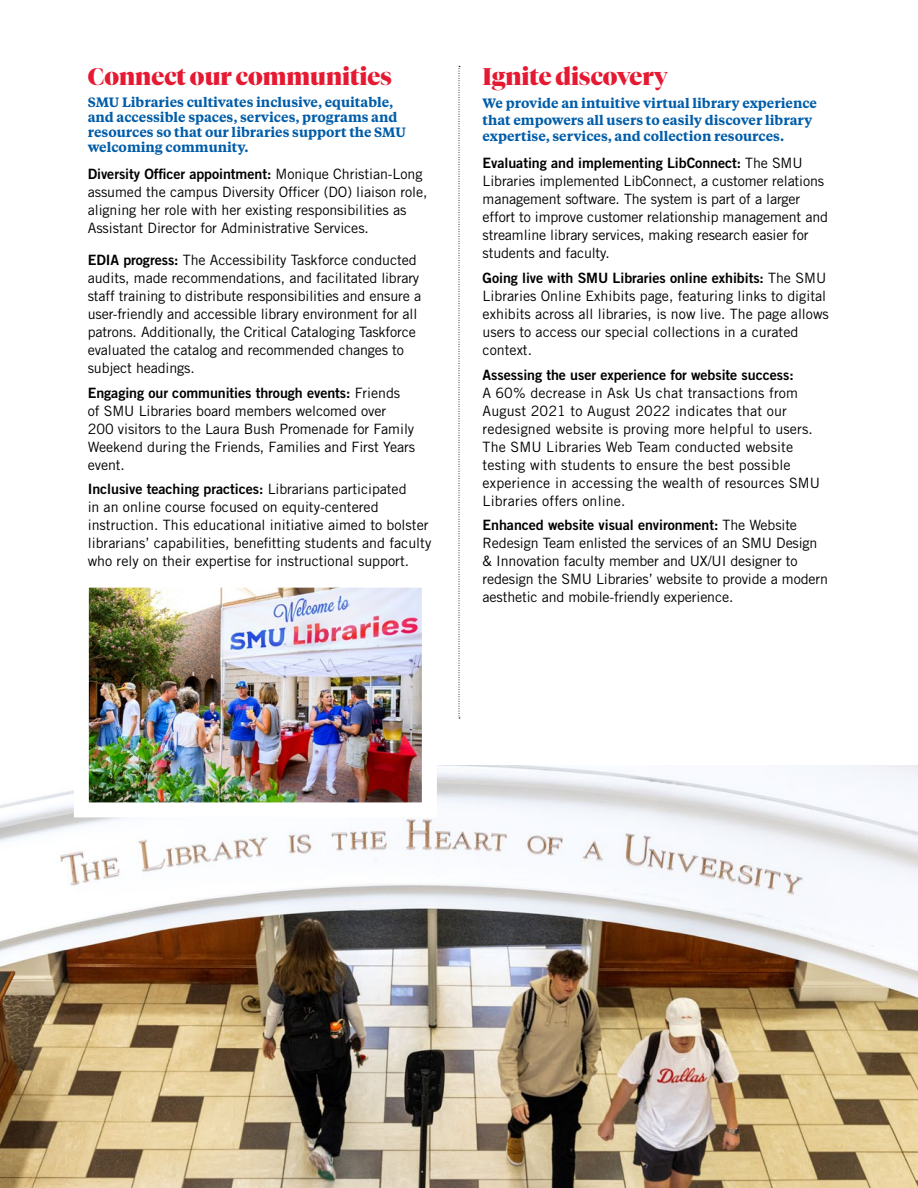
<style>
.page{position:relative;width:918px;height:1188px;background:#fff}
.page>*{position:absolute;margin:0;border:0;box-sizing:border-box;transform-origin:0 0}
.Red_Headers{font:900 24px "Tiempos Fine";color:#e51a32}
.Body_Copy{font:900 24px "Tiempos Fine";color:#e51a32}
.Body_Copy-2{font:14.25px/18px "Trade Gothic LT Std";letter-spacing:-.005em;color:#000}
.Pullout{font:14.25px/18px "Trade Gothic LT Std";letter-spacing:-.005em;color:#000}
.Pullout-2{font:600 13.5px/15px "Tiempos Text";color:#005da9}
.s1{font-family:"Trade Gothic LT Std Bd 2"}
</style>
<div class="page">
<svg style="left:459px;top:66px;width:1px;height:653px"></svg>
<img style="left:0;top:766px;width:918px;height:422px">
<img style="left:66px;top:587px;width:378px;height:238px">
<p class="Red_Headers" style="left:88px;top:62px;width:306px">Connect our communities</p>
<p class="Pullout-2" style="left:88px;top:94px;width:320px">SMU Libraries cultivates inclusive, equitable, and accessible spaces, services, programs and resources so that our libraries support the SMU welcoming community.</p>
<p class="Pullout" style="left:88px;top:165px;width:341px"><span class="s1">Diversity Officer appointment:</span> Monique Christian-Long assumed the campus Diversity Officer (DO) liaison role, aligning her role with her existing responsibilities as Assistant Director for Administrative Services.</p>
<p class="Body_Copy-2" style="left:88px;top:251px;width:335px"><span class="s1">EDIA progress:</span> The Accessibility Taskforce conducted audits, made recommendations, and facilitated library staff training to distribute responsibilities and ensure a user-friendly and accessible library environment for all patrons. Additionally, the Critical Cataloging Taskforce evaluated the catalog and recommended changes to subject headings.</p>
<p class="Body_Copy-2" style="left:88px;top:383px;width:329px"><span class="s1">Engaging our communities through events:</span> Friends of SMU Libraries board members welcomed over 200 visitors to the Laura Bush Promenade for Family Weekend during the Friends, Families and First Years event.</p>
<p class="Body_Copy-2" style="left:88px;top:480px;width:345px"><span class="s1">Inclusive teaching practices:</span> Librarians participated<br>in an online course focused on equity-centered instruction. This educational initiative aimed to bolster librarians’ capabilities, benefitting students and faculty who rely on their expertise for instructional support.</p>
<p class="Body_Copy" style="left:483px;top:62px;width:187px">Ignite discovery</p>
<p class="Pullout-2" style="left:483px;top:94px;width:336px;line-height:16.5px">We provide an intuitive virtual library experience that empowers all users to easily discover library expertise, services, and collection resources.</p>
<p class="Body_Copy-2" style="left:483px;top:154px;width:347px"><span class="s1">Evaluating and implementing LibConnect:</span> The SMU Libraries implemented LibConnect, a customer relations management software. The system is part of a larger effort to improve customer relationship management and streamline library services, making research easier for students and faculty.</p>
<p class="Body_Copy-2" style="left:483px;top:269px;width:348px"><span class="s1">Going live with SMU Libraries online exhibits:</span> The SMU Libraries Online Exhibits page, featuring links to digital exhibits across all libraries, is now live. The page allows users to access our special collections in a curated context.</p>
<p class="Body_Copy-2" style="left:483px;top:365px;width:339px"><span class="s1">Assessing the user experience for website success:<br></span>A 60% decrease in Ask Us chat transactions from August 2021 to August 2022 indicates that our redesigned website is proving more helpful to users.<br>The SMU Libraries Web Team conducted website testing with students to ensure the best possible experience in accessing the wealth of resources SMU Libraries offers online.</p>
<p class="Body_Copy-2" style="left:483px;top:516px;width:347px"><span class="s1">Enhanced website visual environment:</span> The Website Redesign Team enlisted the services of an SMU Design &amp; Innovation faculty member and UX/UI designer to redesign the SMU Libraries’ website to provide a modern aesthetic and mobile-friendly experience.</p>
</div>
